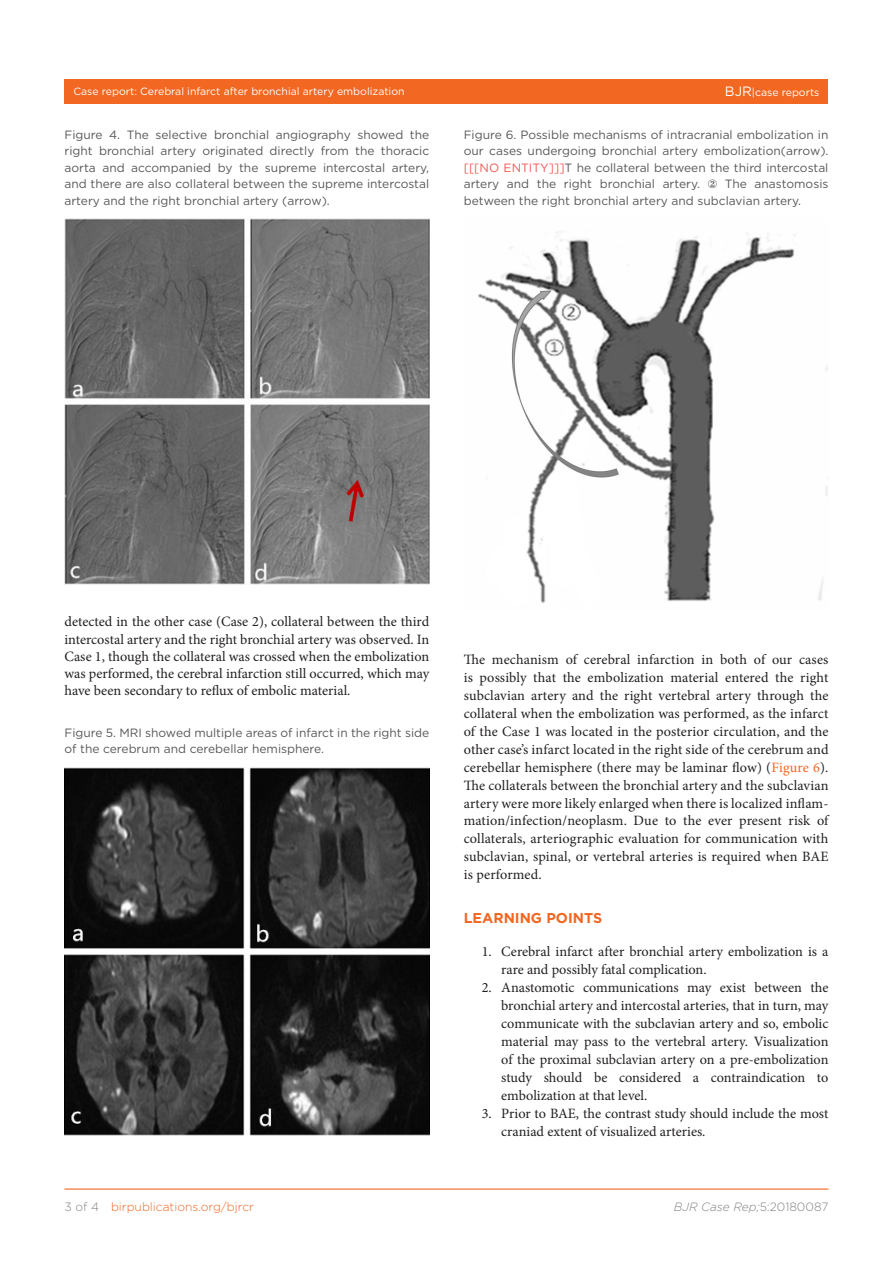
<style>
.page{position:relative;width:893px;height:1263px;background:#fff}
.page>*{position:absolute;margin:0;border:0;box-sizing:border-box;transform-origin:0 0}
.t1{font:14.25px/18px "Minion Pro";color:#231f20;text-align:justify}
.t2{font:700 14.25px "Gotham";color:#f26722}
.t3{font:12px/16.5px "Gotham";color:#57585a;text-align:justify}
.t4{font:300 12px "Gotham";color:#f26722}
.t5{font:italic 300 12px "Gotham";color:#808285}
.t6{font:10.5px "Gotham";color:#fff}
.s1{font-size:13.5px}
.s2{color:#f05956}
.s3{color:#f26722}
.s4{color:#808285}
.s5{font-style:normal}
</style>
<div class="page">
<hr style="left:64px;top:1188px;width:764px;height:2px;background:#f26722">
<div style="left:64px;top:79px;width:764px;height:24px;background:#f26722"></div>
<img style="left:64px;top:219px;width:365px;height:365px">
<img style="left:64px;top:767px;width:365px;height:369px">
<img style="left:478px;top:232px;width:350px;height:371px">
<p class="t6" style="left:73px;top:85px;width:333px">Case report: Cerebral infarct after bronchial artery embolization</p>
<p class="t6" style="left:725px;top:85px;width:96px"><span class="s1">BJR</span>|case reports</p>
<p class="t3" style="left:64px;top:126px;width:366px">Figure 4. The selective bronchial angiography showed the right bronchial artery originated directly from the thoracic aorta and accompanied by the supreme intercostal artery, and there are also collateral between the supreme intercostal artery and the right bronchial artery (arrow).</p>
<p class="t3" style="left:464px;top:126px;width:366px">Figure 6. Possible mechanisms of intracranial embolization in our cases undergoing bronchial artery embolization(arrow). <span class="s2">[[[NO ENTITY]]]</span>T he collateral between the third intercostal artery and the right bronchial artery. ② The anastomosis between the right bronchial artery and subclavian artery.</p>
<p class="t1" style="left:64px;top:613px;width:366px;line-height:17.2px">detected in the other case (Case 2), collateral between the third intercostal artery and the right bronchial artery was observed. In Case 1, though the collateral was crossed when the embolization was performed, the cerebral infarction still occurred, which may have been secondary to reflux of embolic material.</p>
<p class="t3" style="left:64px;top:724px;width:366px">Figure 5. MRI showed multiple areas of infarct in the right side of the cerebrum and cerebellar hemisphere.</p>
<p class="t1" style="left:464px;top:650px;width:366px">The mechanism of cerebral infarction in both of our cases is possibly that the embolization material entered the right subclavian artery and the right vertebral artery through the collateral when the embolization was performed, as the infarct of the Case 1 was located in the posterior circulation, and the other case’s infarct located in the right side of the cerebrum and cerebellar hemisphere (there may be laminar flow) (<span class="s3">Figure 6</span>).<br>The collaterals between the bronchial artery and the subclavian artery were more likely enlarged when there is localized inflam&shy;mation/infection/neoplasm. Due to the ever present risk of collaterals, arteriographic evaluation for communication with subclavian, spinal, or vertebral arteries is required when BAE is performed.</p>
<p class="t2" style="left:464px;top:908px;width:140px">LEARNING POINTS</p>
<p class="t1" style="left:501px;top:942px;width:329px;text-indent:-19px">1. Cerebral infarct after bronchial artery embolization is a rare and possibly fatal complication.</p>
<p class="t1" style="left:501px;top:978px;width:329px;text-indent:-19px">2. Anastomotic communications may exist between the bronchial artery and intercostal arteries, that in turn, may communicate with the subclavian artery and so, embolic material may pass to the vertebral artery. Visualization of the proximal subclavian artery on a pre-embolization study should be considered a contraindication to embolization at that level.</p>
<p class="t1" style="left:501px;top:1104px;width:329px;text-indent:-19px">3. Prior to BAE, the contrast study should include the most craniad extent of visualized arteries.</p>
<p class="t4" style="left:64px;top:1199px;width:191px"><span class="s4">3 of 4</span> birpublications.org/bjrcr</p>
<p class="t5" style="left:674px;top:1199px;width:156px">BJR Case Rep;<span class="s5">5:20180087</span></p>
</div>
